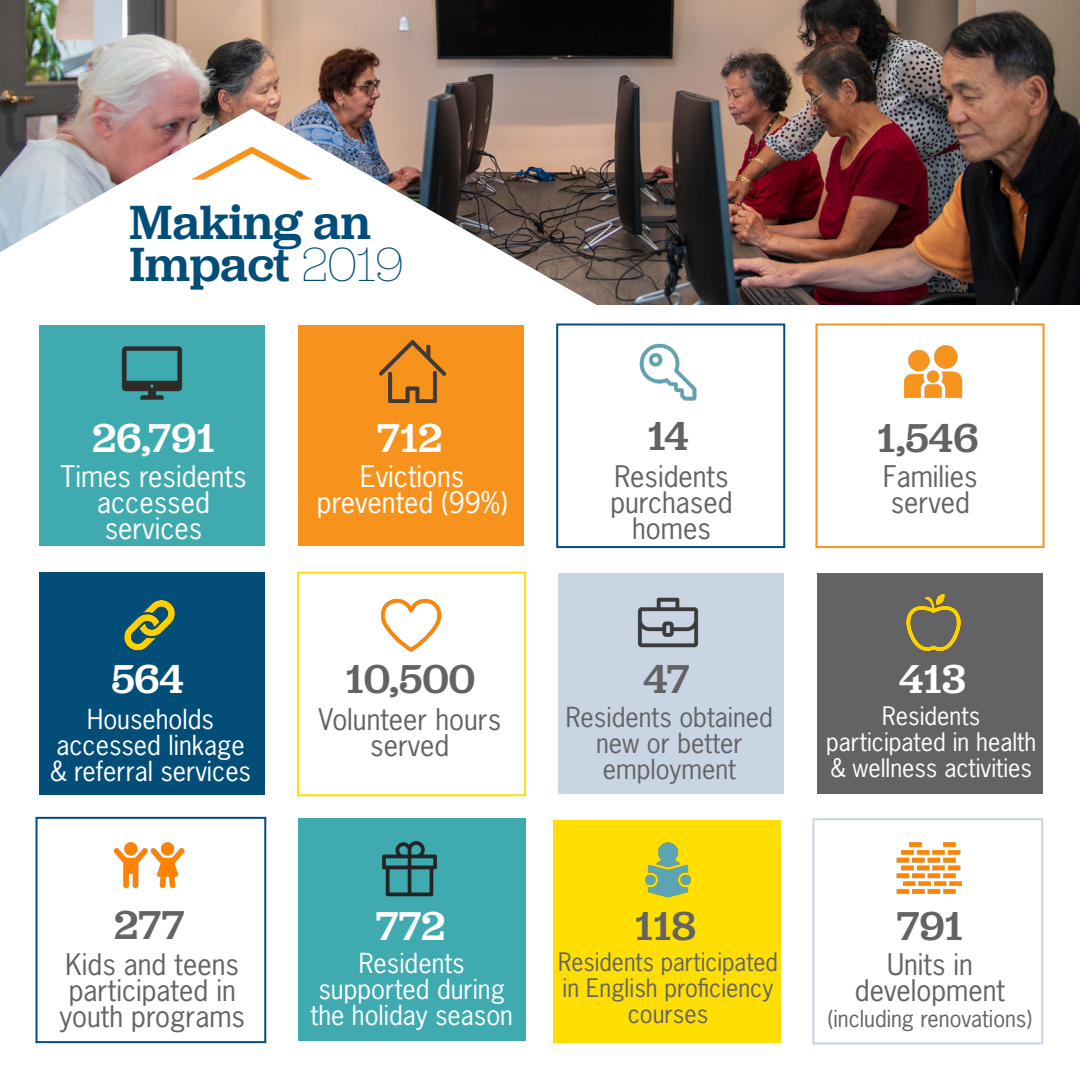
<style>
.page{position:relative;width:1080px;height:1080px;background:#fff}
.page>*{position:absolute;margin:0;border:0;box-sizing:border-box;transform-origin:0 0}
.t1{font:500 50px "Jubilat";color:#024e79}
.t2{font:500 42px "Jubilat";color:#636366}
.t3{font:500 42px "Jubilat";color:#fff}
.t4{font:500 30px "Jubilat";letter-spacing:-.01em;color:#024e79}
.t5{font:28px/26px "News Gothic Std";color:#636366;text-align:center}
.t6{font:28px/26px "News Gothic Std";color:#fff;text-align:center}
.t7{font:26px/26px "News Gothic Std";color:#fff;text-align:center}
.t8{font:26px/26px "News Gothic Std";color:#636366;text-align:center}
.t9{font:24px/26px "News Gothic Std";color:#fff;text-align:center}
.t10{font:24px/26px "News Gothic Std";color:#636366;text-align:center}
.t11{font:22px "News Gothic Std";color:#636366}
.s1{font-weight:100}
</style>
<div class="page">
<img style="left:0;top:0;width:1080px;height:305px">
<img style="left:0;top:109px;width:612px;height:196px">
<svg style="left:191px;top:147px;width:208px;height:71px"></svg>
<div style="left:556px;top:324px;width:229px;height:224px;border:2px solid #024e79"></div>
<div style="left:815px;top:324px;width:229px;height:224px;border:2px solid #f7931d"></div>
<div style="left:299px;top:325px;width:225px;height:221px;background:#f7931d"></div>
<div style="left:40px;top:325px;width:225px;height:221px;background:#3fabb0"></div>
<div style="left:558px;top:574px;width:225px;height:220px;background:#c9d5e2"></div>
<div style="left:817px;top:574px;width:226px;height:220px;background:#636366"></div>
<div style="left:297px;top:572px;width:229px;height:224px;border:2px solid #ffdf01"></div>
<div style="left:40px;top:572px;width:225px;height:222px;background:#024e79"></div>
<div style="left:36px;top:817px;width:230px;height:226px;border:2px solid #024e79"></div>
<div style="left:299px;top:819px;width:227px;height:222px;background:#3fabb0"></div>
<div style="left:553px;top:820px;width:227px;height:223px;background:#ffdf01"></div>
<div style="left:812px;top:818px;width:231px;height:226px;border:2px solid #c9d5e2"></div>
<img style="left:121px;top:346px;width:62px;height:54px">
<img style="left:379px;top:341px;width:66px;height:62px">
<img style="left:639px;top:343px;width:58px;height:58px">
<img style="left:904px;top:345px;width:59px;height:53px">
<img style="left:637px;top:597px;width:62px;height:51px">
<img style="left:896px;top:842px;width:66px;height:52px">
<img style="left:645px;top:842px;width:46px;height:56px">
<img style="left:380px;top:598px;width:62px;height:54px">
<img style="left:124px;top:600px;width:51px;height:50px">
<img style="left:906px;top:593px;width:55px;height:58px">
<img style="left:382px;top:841px;width:55px;height:56px">
<img style="left:114px;top:842px;width:71px;height:47px">
<p class="t1" style="left:130px;top:189px;width:243px">Making an</p>
<p class="t4" style="left:169px;top:215px;width:135px">Volunteer</p>
<p class="t1" style="left:130px;top:231px;width:275px">Impact <span class="s1">2019</span></p>
<p class="t3" style="left:92px;top:410px;width:124px">26,791</p>
<p class="t6" style="left:61px;top:463px;width:187px">Times residents accessed services</p>
<p class="t3" style="left:111px;top:652px;width:74px">564</p>
<p class="t7" style="left:50px;top:706px;width:202px">Households accessed linkage &amp; referral services</p>
<p class="t2" style="left:114px;top:897px;width:72px">277</p>
<p class="t5" style="left:59px;top:951px;width:187px">Kids and teens participated in youth programs</p>
<p class="t3" style="left:377px;top:410px;width:67px">712</p>
<p class="t6" style="left:317px;top:463px;width:192px">Evictions prevented (99%)</p>
<p class="t2" style="left:345px;top:652px;width:131px">10,500</p>
<p class="t5" style="left:319px;top:707px;width:184px">Volunteer hours served</p>
<p class="t2" style="left:647px;top:408px;width:43px">14</p>
<p class="t5" style="left:610px;top:463px;width:124px">Residents purchased homes</p>
<p class="t2" style="left:644px;top:652px;width:47px">47</p>
<p class="t8" style="left:566px;top:704px;width:209px">Residents obtained new or better employment</p>
<p class="t3" style="left:376px;top:898px;width:71px">772</p>
<p class="t7" style="left:310px;top:950px;width:204px">Residents supported during the holiday season</p>
<p class="t2" style="left:635px;top:898px;width:62px">118</p>
<p class="t10" style="left:558px;top:949px;width:221px">Residents participated in English proficiency courses</p>
<p class="t2" style="left:877px;top:410px;width:103px">1,546</p>
<p class="t5" style="left:883px;top:463px;width:96px">Families</p>
<p class="t5" style="left:891px;top:489px;width:81px">served</p>
<p class="t3" style="left:899px;top:652px;width:68px">413</p>
<p class="t9" style="left:826px;top:703px;width:212px">Residents participated in health &amp; wellness activities</p>
<p class="t2" style="left:897px;top:898px;width:68px">791</p>
<p class="t5" style="left:855px;top:951px;width:152px">Units in development</p>
<p class="t11" style="left:828px;top:1005px;width:206px">(including renovations)</p>
</div>
